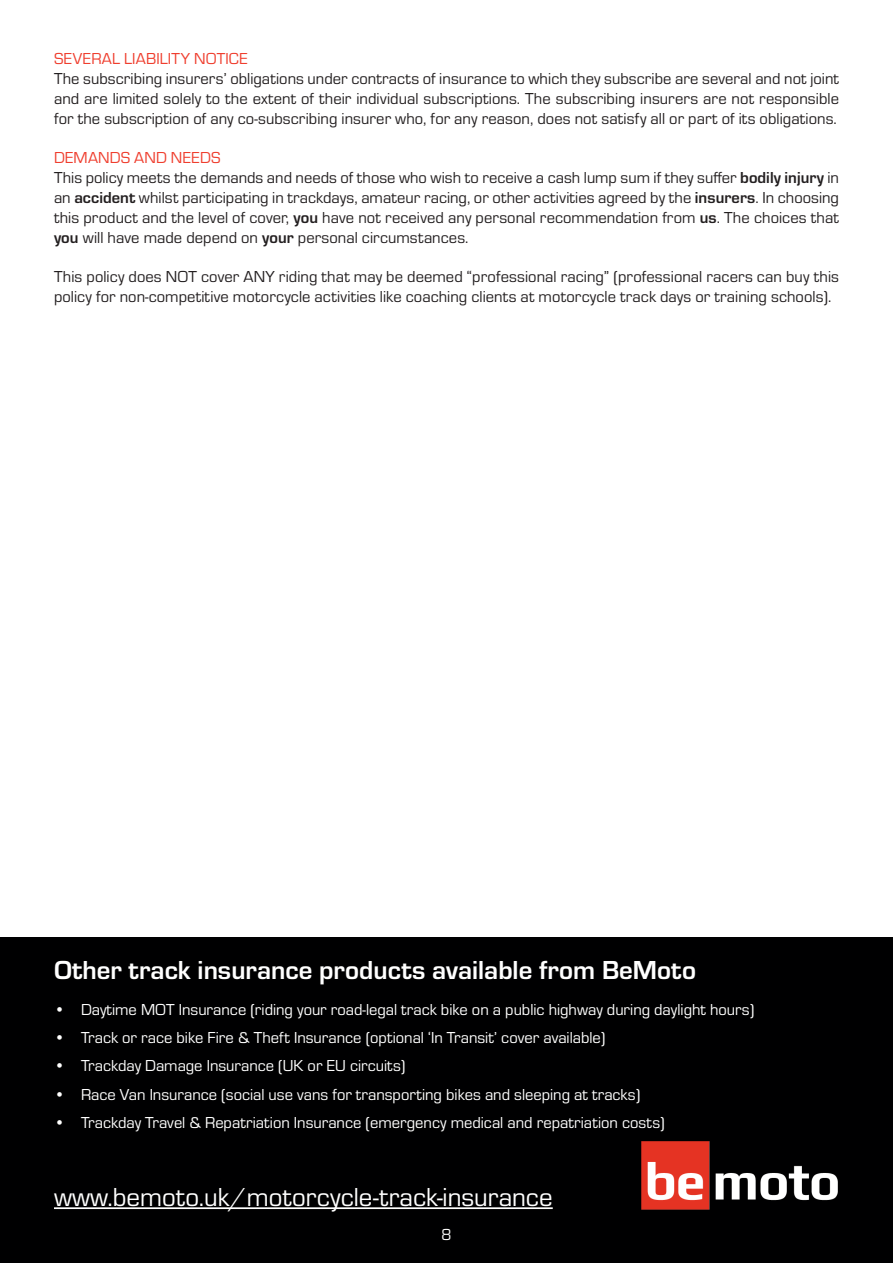
<style>
.page{position:relative;width:893px;height:1263px;background:#fff}
.page>*{position:absolute;margin:0;border:0;box-sizing:border-box;transform-origin:0 0}
.t1{font:700 27px "Eurostile";color:#fff}
.t2{font:27px "Eurostile";color:#fff}
.t3{font:16.5px/19.8px "Eurostile";letter-spacing:.005em;color:#231f20;text-align:justify}
.t4{font:16.5px "Eurostile";color:#fff}
.t5{font:16.5px "Eurostile";letter-spacing:.005em;color:#ef3e2e}
.s1{font-weight:700}
</style>
<div class="page">
<div style="left:0;top:938px;width:893px;height:325px;background:#000001"></div>
<hr style="left:54px;top:1207px;width:499px;height:2px;background:#fff">
<img style="left:642px;top:1141px;width:196px;height:69px">
<p class="t5" style="left:54px;top:48px;width:195px">SEVERAL LIABILITY NOTICE</p>
<p class="t3" style="left:54px;top:68px;width:787px">The subscribing insurers’ obligations under contracts of insurance to which they subscribe are several and not joint and are limited solely to the extent of their individual subscriptions. The subscribing insurers are not responsible for the subscription of any co-subscribing insurer who, for any reason, does not satisfy all or part of its obligations.</p>
<p class="t5" style="left:54px;top:147px;width:168px">DEMANDS AND NEEDS</p>
<p class="t3" style="left:54px;top:167px;width:786px">This policy meets the demands and needs of those who wish to receive a cash lump sum if they suffer <span class="s1">bodily injury</span> in an <span class="s1">accident</span> whilst participating in trackdays, amateur racing, or other activities agreed by the <span class="s1">insurers</span>. In choosing this product and the level of cover, <span class="s1">you</span> have not received any personal recommendation from <span class="s1">us</span>. The choices that <span class="s1">you</span> will have made depend on <span class="s1">your</span> personal circumstances.</p>
<p class="t3" style="left:54px;top:266px;width:786px">This policy does NOT cover ANY riding that may be deemed “professional racing” (professional racers can buy this policy for non-competitive motorcycle activities like coaching clients at motorcycle track days or training schools).</p>
<p class="t1" style="left:54px;top:951px;width:643px">Other track insurance products available from BeMoto</p>
<p class="t4" style="left:54px;top:998px;width:702px">• Daytime MOT Insurance (riding your road-legal track bike on a public highway during daylight hours)</p>
<p class="t4" style="left:54px;top:1026px;width:553px">• Track or race bike Fire &amp; Theft Insurance (optional ‘In Transit’ cover available)</p>
<p class="t4" style="left:54px;top:1054px;width:353px">• Trackday Damage Insurance (UK or EU circuits)</p>
<p class="t4" style="left:54px;top:1083px;width:588px">• Race Van Insurance (social use vans for transporting bikes and sleeping at tracks)</p>
<p class="t4" style="left:54px;top:1111px;width:612px">• Trackday Travel &amp; Repatriation Insurance (emergency medical and repatriation costs)</p>
<p class="t2" style="left:54px;top:1178px;width:500px">www.bemoto.uk/motorcycle-track-insurance</p>
<p class="t4" style="left:441px;top:1224px;width:12px">8</p>
</div>
